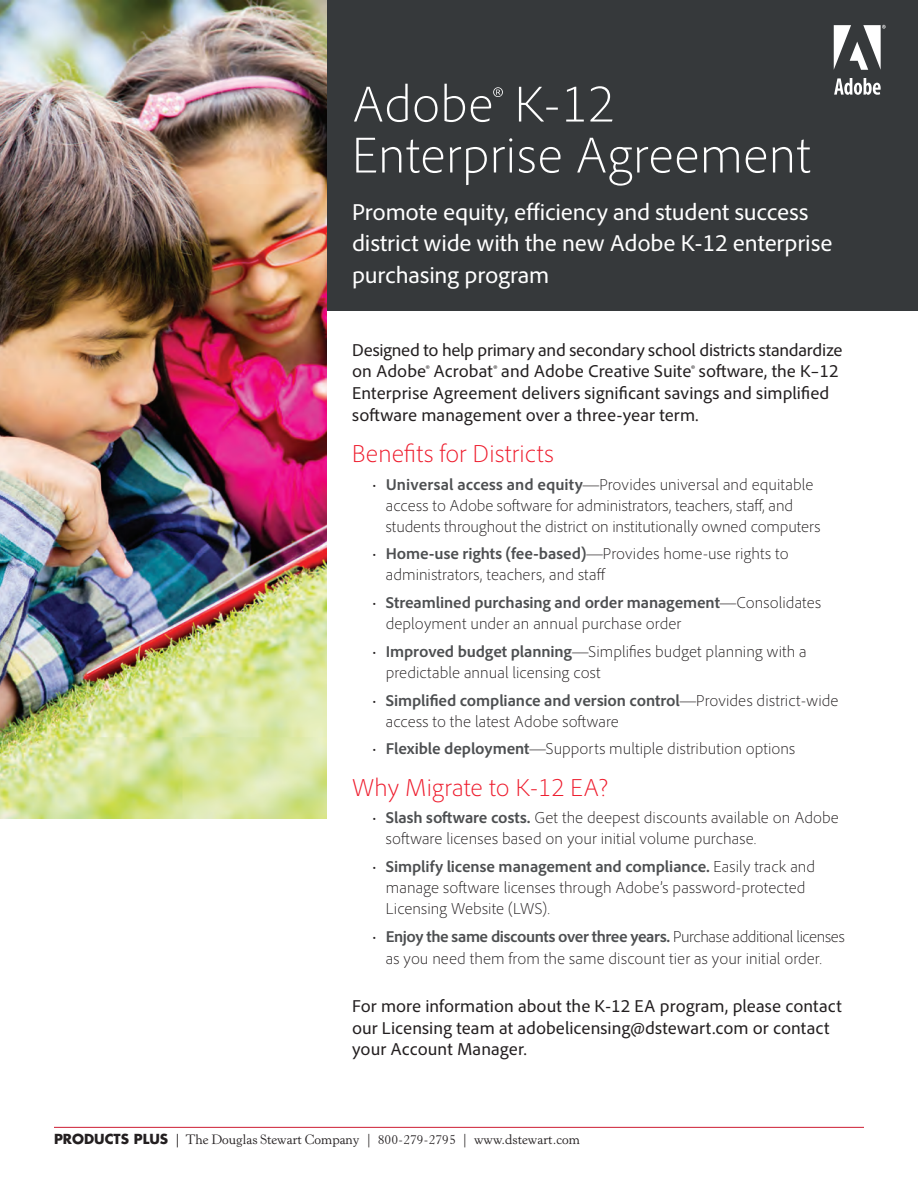
<style>
.page{position:relative;width:918px;height:1188px;background:#fff}
.page>*{position:absolute;margin:0;border:0;box-sizing:border-box;transform-origin:0 0}
.t1{font:300 52.5px/51px "Adobe Clean";color:#fff}
.adobe_sub{font:300 25.5px "Adobe Clean";letter-spacing:.005em;color:#ee1b2c}
.t2{font:24px/31.5px "Adobe Clean";letter-spacing:-.01em;color:#fff}
.t3{font:18px/21.6px "Adobe Clean";color:#231f20}
.adobe_bullets{font:300 16.5px/21px "Adobe Clean";color:#231f20}
.t4{font:13.5px "Horley Old Style";color:#231f20}
.s1{font-weight:700;color:#4d4f51}
.s2{font-family:"Futura";font-weight:700}
.s3{font-family:"Minion Pro"}
</style>
<div class="page">
<div style="left:0;top:0;width:918px;height:311px;background:#36393b"></div>
<hr style="left:54px;top:1127px;width:810px;height:1px;background:#cd1c32">
<svg style="left:834px;top:78px;width:47px;height:17px"></svg>
<svg style="left:834px;top:25px;width:52px;height:45px"></svg>
<img style="left:0;top:0;width:326px;height:818px">
<p class="t1" style="left:352px;top:78px;width:461px">Adobe® K-12<br>Enterprise Agreement</p>
<p class="t2" style="left:352px;top:196px;width:482px">Promote equity, efficiency and student success district wide with the new Adobe K-12 enterprise purchasing program</p>
<p class="t3" style="left:352px;top:339px;width:492px">Designed to help primary and secondary school districts standardize on Adobe® Acrobat® and Adobe Creative Suite® software, the K–12<br>Enterprise Agreement delivers significant savings and simplified software management over a three-year term.</p>
<p class="adobe_sub" style="left:352px;top:438px;width:203px">Benefits for Districts</p>
<p class="adobe_bullets" style="left:386px;top:474px;width:436px;text-indent:-13px">• <span class="s1">Universal access and equity</span>—Provides universal and equitable access to Adobe software for administrators, teachers, staff, and students throughout the district on institutionally owned computers</p>
<p class="adobe_bullets" style="left:386px;top:543px;width:404px;text-indent:-13px">• <span class="s1">Home-use rights (fee-based)</span>—Provides home-use rights to administrators, teachers, and staff</p>
<p class="adobe_bullets" style="left:386px;top:592px;width:437px;text-indent:-13px">• <span class="s1">Streamlined purchasing and order management</span>—Consolidates deployment under an annual purchase order</p>
<p class="adobe_bullets" style="left:386px;top:641px;width:423px;text-indent:-13px">• <span class="s1">Improved budget planning</span>—Simplifies budget planning with a predictable annual licensing cost</p>
<p class="adobe_bullets" style="left:386px;top:690px;width:454px;text-indent:-13px">• <span class="s1">Simplified compliance and version control</span>—Provides district-wide access to the latest Adobe software</p>
<p class="adobe_bullets" style="left:372px;top:738px;width:424px">• <span class="s1">Flexible deployment</span>—Supports multiple distribution options</p>
<p class="adobe_sub" style="left:352px;top:772px;width:258px">Why Migrate to K-12 EA?</p>
<p class="adobe_bullets" style="left:386px;top:807px;width:454px;text-indent:-13px">• <span class="s1">Slash software costs.</span> Get the deepest discounts available on Adobe software licenses based on your initial volume purchase.</p>
<p class="adobe_bullets" style="left:386px;top:856px;width:431px;text-indent:-13px">• <span class="s1">Simplify license management and compliance.</span> Easily track and manage software licenses through Adobe’s password-protected<br>Licensing Website (LWS).</p>
<p class="adobe_bullets" style="left:372px;top:926px;width:474px;line-height:21.6px;text-align:center">• <span class="s1">Enjoy the same discounts over three years.</span> Purchase additional licenses as you need them from the same discount tier as your initial order.</p>
<p class="t3" style="left:352px;top:995px;width:491px">For more information about the K-12 EA program, please contact our Licensing team at adobelicensing@dstewart.com or contact your Account Manager.</p>
<p class="t4" style="left:54px;top:1132px;width:527px"><span class="s2">PRODUCTS PLUS</span> <span class="s3">|</span> The Douglas Stewart Company | 800-279-2795 | www.dstewart.com</p>
</div>
